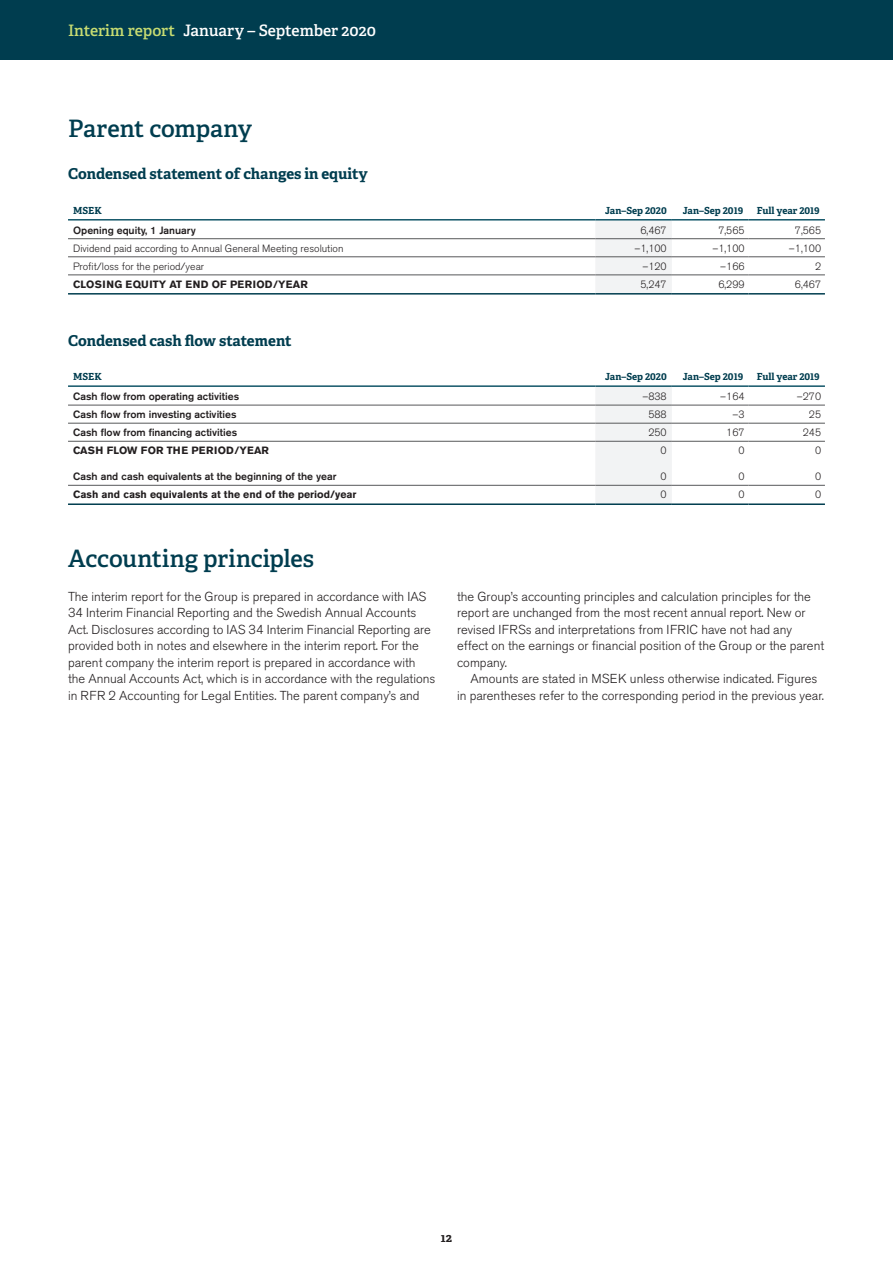
<style>
.page{position:relative;width:893px;height:1263px;background:#fff}
.page>*{position:absolute;margin:0;border:0;box-sizing:border-box;transform-origin:0 0}
.SVS_BV_Rubrik_1{font:600 24px "Adelle";letter-spacing:-.005em;color:#003d4f}
.t1{font:600 15.75px "Adelle";letter-spacing:-.005em;color:#fff}
.SVS_Mellis_1{font:700 15px "Adelle";color:#003d4f}
.SVS_Bröd{font:300 12.9px/16.5px "Akzidenz Grotesk Std";color:#231f20}
.SVS_Bröd_-_indrag{font:300 12.9px/16.5px "Akzidenz Grotesk Std";color:#231f20;text-align:center}
.t2{font:700 12px "Adelle";color:#231f20}
.SVS_Tabelltext_fet{font:500 10.5px "Akzidenz Grotesk Std";color:#231f20}
.SVS_Tabell_summa{font:700 10.5px "Akzidenz Grotesk Std";color:#231f20}
.SVS_Tabelltext_siffr{font:300 10.5px "Akzidenz Grotesk Std";color:#231f20}
.SVS_Tabelltext_norma{font:300 10.5px "Akzidenz Grotesk Std";color:#231f20}
.SVS_Tabell_huvud{font:700 9.75px "Adelle";letter-spacing:-.005em;color:#003d4f}
.s1{color:#c7dc72}
</style>
<div class="page">
<div style="left:0;top:0;width:893px;height:60px;background:#003d4f"></div>
<div style="left:595px;top:221px;width:77px;height:72px;background:#f2f3f4"></div>
<hr style="left:68px;top:257px;width:527px;height:1px;background:#57585a">
<hr style="left:595px;top:257px;width:77px;height:1px;background:#57585a">
<hr style="left:672px;top:257px;width:76px;height:1px;background:#57585a">
<hr style="left:748px;top:257px;width:77px;height:1px;background:#57585a">
<hr style="left:595px;top:219px;width:77px;height:2px;background:#125668">
<hr style="left:672px;top:219px;width:76px;height:2px;background:#125668">
<hr style="left:748px;top:219px;width:77px;height:2px;background:#125668">
<hr style="left:68px;top:219px;width:527px;height:2px;background:#125668">
<hr style="left:68px;top:238px;width:527px;height:1px;background:#57585a">
<hr style="left:595px;top:238px;width:77px;height:1px;background:#57585a">
<hr style="left:672px;top:238px;width:76px;height:1px;background:#57585a">
<hr style="left:748px;top:238px;width:77px;height:1px;background:#57585a">
<hr style="left:68px;top:274px;width:527px;height:1px;background:#57585a">
<hr style="left:595px;top:274px;width:77px;height:1px;background:#57585a">
<hr style="left:672px;top:274px;width:76px;height:1px;background:#57585a">
<hr style="left:748px;top:274px;width:77px;height:1px;background:#57585a">
<hr style="left:68px;top:293px;width:527px;height:2px;background:#003d4f">
<hr style="left:595px;top:293px;width:77px;height:2px;background:#003d4f">
<hr style="left:672px;top:293px;width:76px;height:2px;background:#003d4f">
<hr style="left:748px;top:293px;width:77px;height:2px;background:#003d4f">
<div style="left:595px;top:387px;width:77px;height:116px;background:#f2f3f4"></div>
<hr style="left:595px;top:385px;width:77px;height:2px;background:#125668">
<hr style="left:672px;top:385px;width:76px;height:2px;background:#125668">
<hr style="left:748px;top:385px;width:77px;height:2px;background:#125668">
<hr style="left:68px;top:385px;width:527px;height:2px;background:#125668">
<hr style="left:68px;top:405px;width:527px;height:1px;background:#57585a">
<hr style="left:595px;top:405px;width:77px;height:1px;background:#57585a">
<hr style="left:672px;top:405px;width:76px;height:1px;background:#57585a">
<hr style="left:748px;top:405px;width:77px;height:1px;background:#57585a">
<hr style="left:68px;top:423px;width:527px;height:1px;background:#57585a">
<hr style="left:595px;top:423px;width:77px;height:1px;background:#57585a">
<hr style="left:672px;top:423px;width:76px;height:1px;background:#57585a">
<hr style="left:748px;top:423px;width:77px;height:1px;background:#57585a">
<hr style="left:68px;top:441px;width:527px;height:1px;background:#57585a">
<hr style="left:595px;top:441px;width:77px;height:1px;background:#57585a">
<hr style="left:672px;top:441px;width:76px;height:1px;background:#57585a">
<hr style="left:748px;top:441px;width:77px;height:1px;background:#57585a">
<hr style="left:68px;top:485px;width:527px;height:1px;background:#57585a">
<hr style="left:595px;top:485px;width:77px;height:1px;background:#57585a">
<hr style="left:672px;top:485px;width:76px;height:1px;background:#57585a">
<hr style="left:748px;top:485px;width:77px;height:1px;background:#57585a">
<hr style="left:68px;top:503px;width:527px;height:2px;background:#003d4f">
<hr style="left:595px;top:503px;width:77px;height:2px;background:#003d4f">
<hr style="left:672px;top:503px;width:76px;height:2px;background:#003d4f">
<hr style="left:748px;top:503px;width:77px;height:2px;background:#003d4f">
<p class="t1" style="left:68px;top:21px;width:309px"><span class="s1">Interim report</span> January – September 2020</p>
<p class="SVS_BV_Rubrik_1" style="left:68px;top:114px;width:186px">Parent company</p>
<p class="SVS_Mellis_1" style="left:68px;top:164px;width:301px">Condensed statement of changes in equity</p>
<p class="SVS_Tabell_huvud" style="left:73px;top:204px;width:30px">MSEK</p>
<p class="SVS_Tabell_huvud" style="left:605px;top:204px;width:63px">Jan–Sep 2020</p>
<p class="SVS_Tabell_huvud" style="left:683px;top:204px;width:62px">Jan–Sep 2019</p>
<p class="SVS_Tabell_huvud" style="left:757px;top:204px;width:65px">Full year 2019</p>
<p class="SVS_Tabelltext_fet" style="left:73px;top:223px;width:124px">Opening equity, 1 January</p>
<p class="SVS_Tabelltext_siffr" style="left:640px;top:224px;width:28px">6,467</p>
<p class="SVS_Tabelltext_siffr" style="left:718px;top:224px;width:28px">7,565</p>
<p class="SVS_Tabelltext_siffr" style="left:795px;top:224px;width:28px">7,565</p>
<p class="SVS_Tabelltext_norma" style="left:73px;top:242px;width:272px">Dividend paid according to Annual General Meeting resolution</p>
<p class="SVS_Tabelltext_siffr" style="left:635px;top:242px;width:34px">–1,100</p>
<p class="SVS_Tabelltext_siffr" style="left:712px;top:242px;width:34px">–1,100</p>
<p class="SVS_Tabelltext_siffr" style="left:789px;top:242px;width:34px">–1,100</p>
<p class="SVS_Tabelltext_norma" style="left:73px;top:260px;width:133px">Profit/loss for the period/year</p>
<p class="SVS_Tabelltext_siffr" style="left:642px;top:260px;width:26px">–120</p>
<p class="SVS_Tabelltext_siffr" style="left:720px;top:260px;width:26px">–166</p>
<p class="SVS_Tabelltext_siffr" style="left:815px;top:260px;width:8px">2</p>
<p class="SVS_Tabell_summa" style="left:73px;top:278px;width:236px">CLOSING EQUITY AT END OF PERIOD/YEAR</p>
<p class="SVS_Tabelltext_siffr" style="left:640px;top:278px;width:28px">5,247</p>
<p class="SVS_Tabelltext_siffr" style="left:718px;top:278px;width:28px">6,299</p>
<p class="SVS_Tabelltext_siffr" style="left:795px;top:278px;width:28px">6,467</p>
<p class="SVS_Mellis_1" style="left:68px;top:331px;width:225px">Condensed cash flow statement</p>
<p class="SVS_Tabell_huvud" style="left:73px;top:370px;width:30px">MSEK</p>
<p class="SVS_Tabell_huvud" style="left:605px;top:370px;width:63px">Jan–Sep 2020</p>
<p class="SVS_Tabell_huvud" style="left:683px;top:370px;width:62px">Jan–Sep 2019</p>
<p class="SVS_Tabell_huvud" style="left:757px;top:370px;width:65px">Full year 2019</p>
<p class="SVS_Tabelltext_fet" style="left:73px;top:390px;width:168px">Cash flow from operating activities</p>
<p class="SVS_Tabelltext_siffr" style="left:642px;top:390px;width:26px">–838</p>
<p class="SVS_Tabelltext_siffr" style="left:720px;top:390px;width:26px">–164</p>
<p class="SVS_Tabelltext_siffr" style="left:797px;top:390px;width:26px">–270</p>
<p class="SVS_Tabelltext_fet" style="left:73px;top:408px;width:165px">Cash flow from investing activities</p>
<p class="SVS_Tabelltext_siffr" style="left:648px;top:409px;width:20px">588</p>
<p class="SVS_Tabelltext_siffr" style="left:732px;top:409px;width:14px">–3</p>
<p class="SVS_Tabelltext_siffr" style="left:809px;top:409px;width:14px">25</p>
<p class="SVS_Tabelltext_fet" style="left:73px;top:426px;width:166px">Cash flow from financing activities</p>
<p class="SVS_Tabelltext_siffr" style="left:648px;top:427px;width:20px">250</p>
<p class="SVS_Tabelltext_siffr" style="left:726px;top:427px;width:20px">167</p>
<p class="SVS_Tabelltext_siffr" style="left:803px;top:427px;width:20px">245</p>
<p class="SVS_Tabell_summa" style="left:73px;top:444px;width:197px">CASH FLOW FOR THE PERIOD/YEAR</p>
<p class="SVS_Tabelltext_siffr" style="left:661px;top:445px;width:8px">0</p>
<p class="SVS_Tabelltext_siffr" style="left:738px;top:445px;width:8px">0</p>
<p class="SVS_Tabelltext_siffr" style="left:815px;top:445px;width:8px">0</p>
<p class="SVS_Tabelltext_fet" style="left:73px;top:470px;width:265px">Cash and cash equivalents at the beginning of the year</p>
<p class="SVS_Tabelltext_siffr" style="left:661px;top:471px;width:8px">0</p>
<p class="SVS_Tabelltext_siffr" style="left:738px;top:471px;width:8px">0</p>
<p class="SVS_Tabelltext_siffr" style="left:815px;top:471px;width:8px">0</p>
<p class="SVS_Tabell_summa" style="left:73px;top:488px;width:285px">Cash and cash equivalents at the end of the period/year</p>
<p class="SVS_Tabelltext_siffr" style="left:661px;top:489px;width:8px">0</p>
<p class="SVS_Tabelltext_siffr" style="left:738px;top:489px;width:8px">0</p>
<p class="SVS_Tabelltext_siffr" style="left:815px;top:489px;width:8px">0</p>
<p class="SVS_BV_Rubrik_1" style="left:68px;top:543px;width:248px">Accounting principles</p>
<p class="SVS_Bröd" style="left:68px;top:588px;width:369px">The interim report for the Group is prepared in accordance with IAS 34 Interim Financial Reporting and the Swedish Annual Accounts Act. Disclosures according to IAS 34 Interim Financial Reporting are provided both in notes and elsewhere in the interim report. For the parent company the interim report is prepared in accordance with the Annual Accounts Act, which is in accordance with the regulations in RFR 2 Accounting for Legal Entities. The parent company’s and</p>
<p class="SVS_Bröd" style="left:457px;top:588px;width:368px">the Group’s accounting principles and calculation principles for the report are unchanged from the most recent annual report. New or revised IFRSs and interpretations from IFRIC have not had any effect on the earnings or financial position of the Group or the parent company.</p>
<p class="SVS_Bröd_-_indrag" style="left:457px;top:670px;width:368px">Amounts are stated in MSEK unless otherwise indicated. Figures<br>in parentheses refer to the corresponding period in the previous year.</p>
<p class="t2" style="left:441px;top:1230px;width:13px">12</p>
</div>
